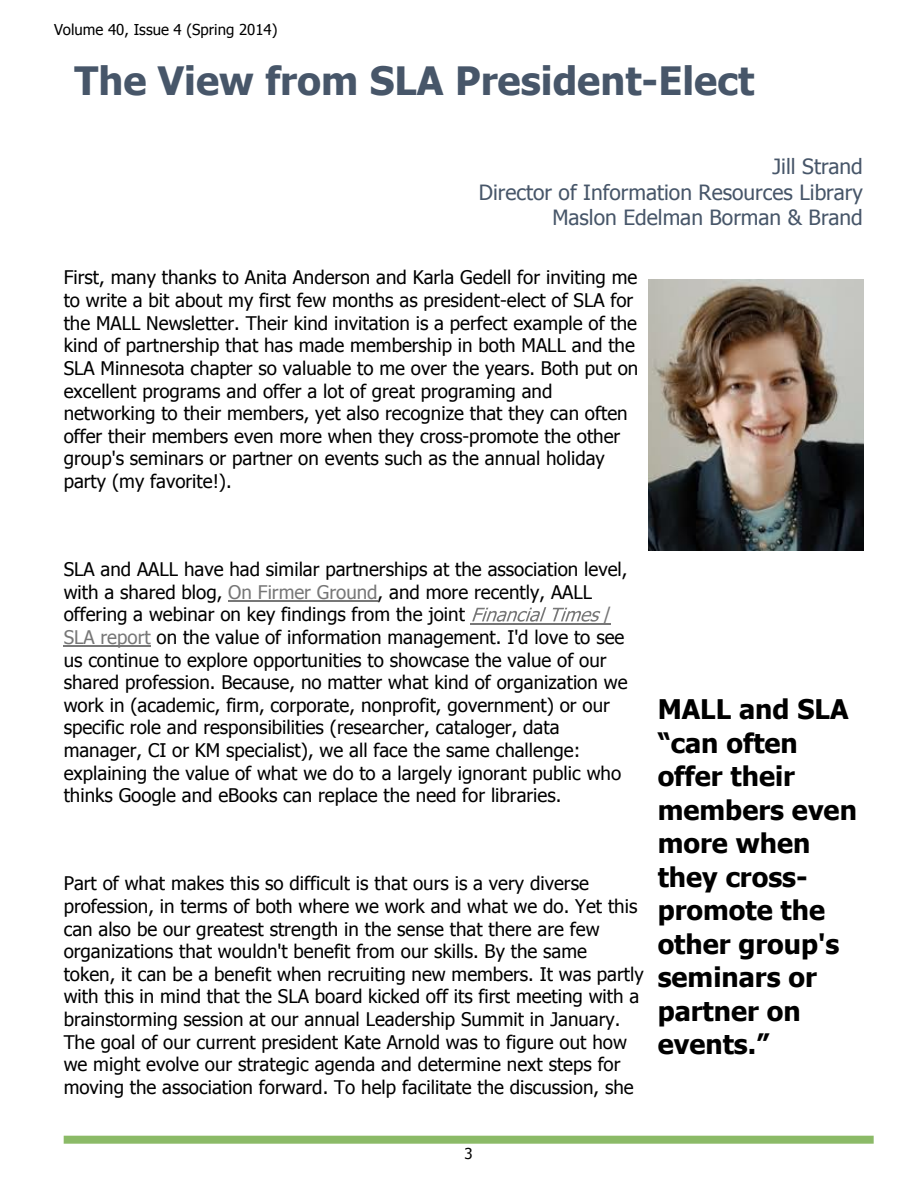
<style>
.page{position:relative;width:918px;height:1188px;background:#fff}
.page>*{position:absolute;margin:0;border:0;box-sizing:border-box;transform-origin:0 0}
.t1{font:700 39px "Tahoma";color:#475669}
.t2{font:700 27px/33.6px "Tahoma";color:#000}
.t3{font:21px/25.3px "Tahoma";color:#475669;text-align:right}
.t4{font:18.75px/22.6px "Tahoma";color:#000}
.t5{font:15px "Tahoma";color:#000}
.s1{color:#777}
</style>
<div class="page">
<div style="left:64px;top:1136px;width:810px;height:8px;background:#8bba67;border:2px solid #8bba67"></div>
<hr style="left:228px;top:600px;width:150px;height:2px;background:#777">
<svg style="left:472px;top:607px;width:74px;height:15px"></svg>
<hr style="left:471px;top:623px;width:127px;height:1px;background:#777">
<svg style="left:553px;top:608px;width:58px;height:16px"></svg>
<hr style="left:64px;top:646px;width:87px;height:1px;background:#777">
<img style="left:648px;top:279px;width:216px;height:271px">
<p class="t5" style="left:54px;top:23px;width:225px">Volume 40, Issue 4 (Spring 2014)</p>
<p class="t1" style="left:74px;top:65px;width:681px">The View from SLA President-Elect</p>
<p class="t3" style="left:479px;top:156px;width:386px">Jill Strand<br>Director of Information Resources Library<br>Maslon Edelman Borman &amp; Brand</p>
<p class="t4" style="left:64px;top:268px;width:576px">First, many thanks to Anita Anderson and Karla Gedell for inviting me to write a bit about my first few months as president-elect of SLA for the MALL Newsletter. Their kind invitation is a perfect example of the kind of partnership that has made membership in both MALL and the SLA Minnesota chapter so valuable to me over the years. Both put on excellent programs and offer a lot of great programing and networking to their members, yet also recognize that they can often offer their members even more when they cross-promote the other group's seminars or partner on events such as the annual holiday party (my favorite!).</p>
<p class="t4" style="left:64px;top:560px;width:565px">SLA and AALL have had similar partnerships at the association level, with a shared blog, <span class="s1">On Firmer Ground</span>, and more recently, AALL offering a webinar on key findings from the joint</p>
<p class="t4" style="left:64px;top:605px;width:565px;text-indent:540px"><span class="s1">/ SLA report</span> on the value of information management. I'd love to see us continue to explore opportunities to showcase the value of our shared profession. Because, no matter what kind of organization we work in (academic, firm, corporate, nonprofit, government) or our specific role and responsibilities (researcher, cataloger, data manager, CI or KM specialist), we all face the same challenge: explaining the value of what we do to a largely ignorant public who thinks Google and eBooks can replace the need for libraries.</p>
<p class="t4" style="left:64px;top:874px;width:582px">Part of what makes this so difficult is that ours is a very diverse profession, in terms of both where we work and what we do. Yet this can also be our greatest strength in the sense that there are few organizations that wouldn't benefit from our skills. By the same<br>token, it can be a benefit when recruiting new members. It was partly with this in mind that the SLA board kicked off its first meeting with a brainstorming session at our annual Leadership Summit in January.<br>The goal of our current president Kate Arnold was to figure out how we might evolve our strategic agenda and determine next steps for moving the association forward. To help facilitate the discussion, she</p>
<p class="t2" style="left:658px;top:695px;width:201px">MALL and SLA “can often offer their members even more when they cross&shy;promote the other group's seminars or partner on events.”</p>
<p class="t5" style="left:465px;top:1148px;width:10px">3</p>
</div>
